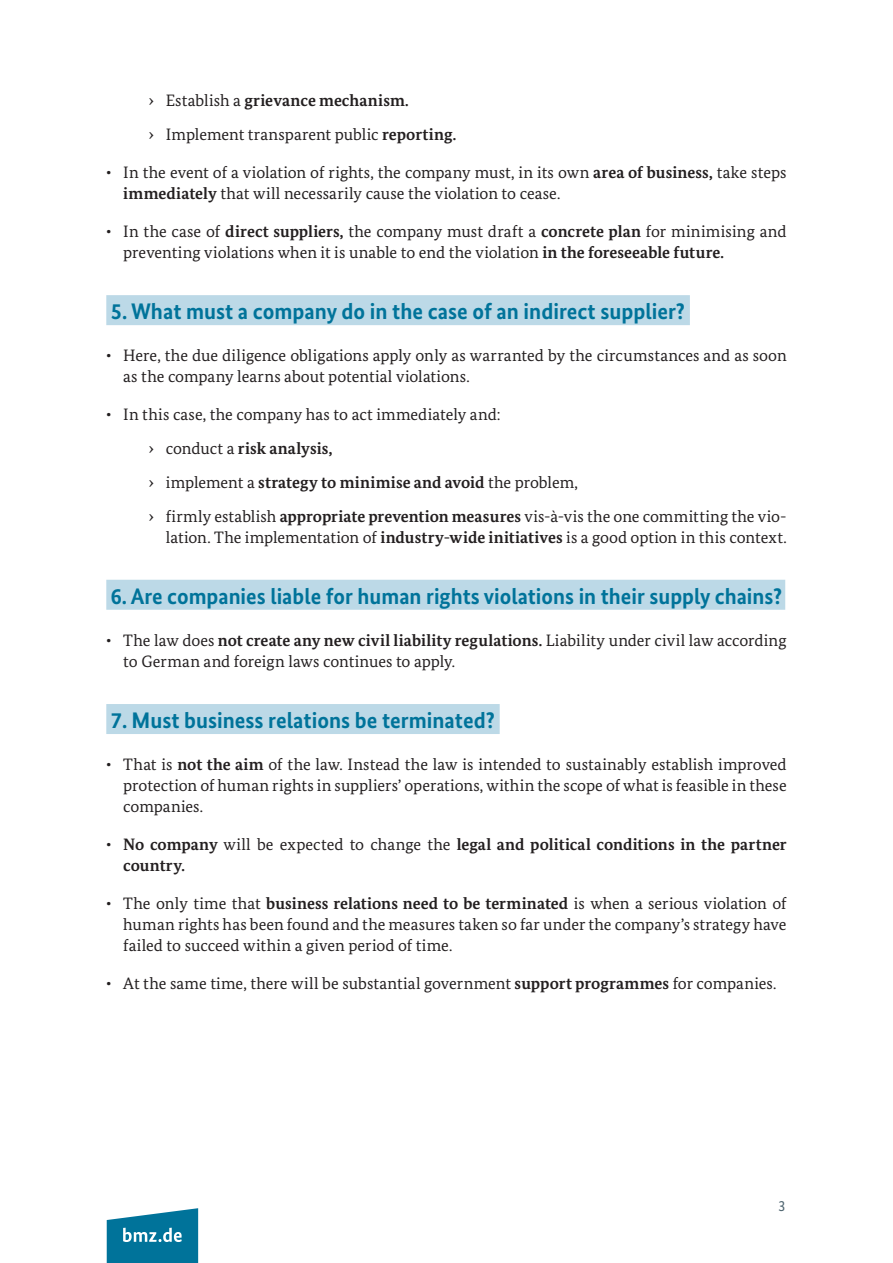
<style>
.page{position:relative;width:893px;height:1263px;background:#fff}
.page>*{position:absolute;margin:0;border:0;box-sizing:border-box;transform-origin:0 0}
.H1{font:700 22.5px "Bundes Sans";color:#00739a}
.t1{font:16.5px/21px "Bundes Serif";color:#231f20}
.t2{font:700 16.5px/21px "Bundes Serif";letter-spacing:.005em;color:#231f20}
.t3{font:15px "Bundes Sans";color:#4d636e}
.s1{font-weight:400}
.s2{font-weight:700}
</style>
<div class="page">
<div style="left:106px;top:295px;width:584px;height:30px;background:#bcd9e7"></div>
<div style="left:106px;top:580px;width:679px;height:30px;background:#bcd9e7"></div>
<div style="left:106px;top:704px;width:394px;height:30px;background:#bcd9e7"></div>
<svg style="left:107px;top:1208px;width:91px;height:55px;background:#2c8bab"></svg>
<p class="t2" style="left:149px;top:90px;width:261px"><span class="s1">› Establish a</span> grievance mechanism.</p>
<p class="t1" style="left:149px;top:124px;width:309px">› Implement transparent public <span class="s2">reporting.</span></p>
<p class="t1" style="left:123px;top:162px;width:665px;text-indent:-17px">• In the event of a violation of rights, the company must, in its own <span class="s2">area of business,</span> take steps <span class="s2">immediately</span> that will necessarily cause the violation to cease.</p>
<p class="t1" style="left:123px;top:221px;width:665px;text-indent:-17px">• In the case of <span class="s2">direct suppliers,</span> the company must draft a <span class="s2">concrete plan</span> for minimising and preventing violations when it is unable to end the violation <span class="s2">in the foreseeable future.</span></p>
<h2 class="H1" style="left:111px;top:298px;width:576px">5. What must a company do in the case of an indirect supplier?</h2>
<p class="t1" style="left:123px;top:345px;width:665px;text-indent:-17px">• Here, the due diligence obligations apply only as warranted by the circumstances and as soon as the company learns about potential violations.</p>
<p class="t1" style="left:106px;top:404px;width:396px">• In this case, the company has to act immediately and:</p>
<p class="t2" style="left:149px;top:438px;width:185px"><span class="s1">› conduct a</span> risk analysis,</p>
<p class="t2" style="left:149px;top:472px;width:431px"><span class="s1">› implement a</span> strategy to minimise and avoid <span class="s1">the problem,</span></p>
<p class="t1" style="left:149px;top:505px;width:639px;text-align:right">› firmly establish <span class="s2">appropriate prevention measures</span> vis-à-vis the one committing the vio&shy;lation. The implementation of <span class="s2">industry-wide initiatives</span> is a good option in this context.</p>
<h2 class="H1" style="left:111px;top:582px;width:673px">6. Are companies liable for human rights violations in their supply chains?</h2>
<p class="t1" style="left:123px;top:630px;width:665px;text-indent:-17px">• The law does <span class="s2">not create any new civil liability regulations.</span> Liability under civil law according to German and foreign laws continues to apply.</p>
<h2 class="H1" style="left:111px;top:707px;width:386px">7. Must business relations be terminated?</h2>
<p class="t1" style="left:123px;top:754px;width:665px;text-align:justify;text-indent:-17px">• That is <span class="s2">not the aim</span> of the law. Instead the law is intended to sustainably establish improved protection of human rights in suppliers’ operations, within the scope of what is feasible in these companies.</p>
<p class="t2" style="left:123px;top:834px;width:665px;text-indent:-17px"><span class="s1">•</span> No company <span class="s1">will be expected to change the</span> legal and political conditions in the partner country.</p>
<p class="t1" style="left:123px;top:893px;width:665px;text-align:justify;text-indent:-17px">• The only time that <span class="s2">business relations need to be terminated</span> is when a serious violation of human rights has been found and the measures taken so far under the company’s strategy have failed to succeed within a given period of time.</p>
<p class="t1" style="left:106px;top:973px;width:672px">• At the same time, there will be substantial government <span class="s2">support programmes</span> for companies.</p>
<p class="t3" style="left:778px;top:1196px;width:9px">3</p>
</div>
